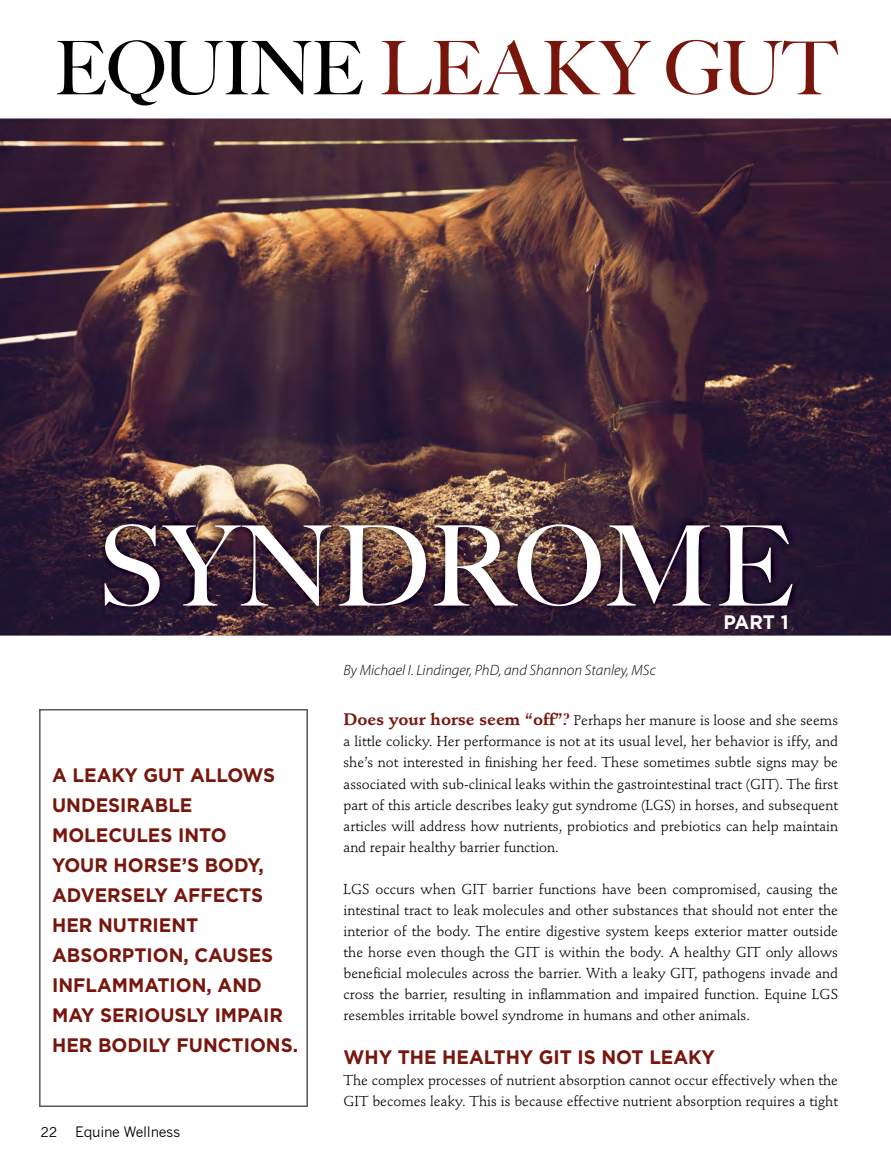
<style>
.page{position:relative;width:891px;height:1161px;background:#fff}
.page>*{position:absolute;margin:0;border:0;box-sizing:border-box;transform-origin:0 0}
.t1{font:500 111.3px "Big Caslon";color:#fff}
.t2{font:500 74.1px "Big Caslon";letter-spacing:-.02em;color:#77160d}
.t3{font:700 19.5px/30px "Gotham";color:#77160d;scale:.96 1}
.t4{font:700 19.5px "Gotham";color:#fff;scale:.96 1}
.t5{font:italic 300 15px "Myriad Pro";color:#000}
.t6{font:14.25px/21px "Stempel Schneidler";color:#000;text-align:justify}
.t7{font:14.25px "News Gothic";letter-spacing:-.02em;color:#000}
.t8{font:13.5px "News Gothic";color:#000}
.s1{color:#000}
.s2{font-weight:700;font-size:16.5px;color:#77160d}
.s3{font-family:"Didot";font-weight:700;font-size:16.5px;color:#77160d}
</style>
<div class="page">
<img style="left:0;top:118px;width:891px;height:518px">
<img style="left:98px;top:517px;width:701px;height:96px">
<svg style="left:39px;top:709px;width:269px;height:398px"></svg>
<h2 class="t2" style="left:54px;top:25px;width:785px"><span class="s1">EQUINE</span> LEAKY GUT</h2>
<h1 class="t1" style="left:98px;top:502px;width:697px">SYNDROME</h1>
<h3 class="t3" style="left:52px;top:762px;width:258px">A LEAKY GUT ALLOWS<br>UNDESIRABLE<br>MOLECULES INTO<br>YOUR HORSE’S BODY,<br>ADVERSELY AFFECTS<br>HER NUTRIENT<br>ABSORPTION, CAUSES<br>INFLAMMATION, AND<br>MAY SERIOUSLY IMPAIR<br>HER BODILY FUNCTIONS.</h3>
<p class="t8" style="left:40px;top:1125px;width:18px">22</p>
<p class="t7" style="left:75px;top:1124px;width:107px">Equine Wellness</p>
<p class="t5" style="left:344px;top:664px;width:314px">By Michael I. Lindinger, PhD, and Shannon Stanley, MSc</p>
<h3 class="t4" style="left:723px;top:615px;width:69px">PART 1</h3>
<p class="t6" style="left:343px;top:712px;width:496px"><span class="s2">Does your horse seem “off”</span><span class="s3">?</span> Perhaps her manure is loose and she seems a little colicky. Her performance is not at its usual level, her behavior is iffy, and she’s not interested in finishing her feed. These sometimes subtle signs may be associated with sub-clinical leaks within the gastrointestinal tract (GIT). The first part of this article describes leaky gut syndrome (LGS) in horses, and subsequent articles will address how nutrients, probiotics and prebiotics can help maintain and repair healthy barrier function.</p>
<p class="t6" style="left:343px;top:880px;width:496px">LGS occurs when GIT barrier functions have been compromised, causing the intestinal tract to leak molecules and other substances that should not enter the interior of the body. The entire digestive system keeps exterior matter outside the horse even though the GIT is within the body. A healthy GIT only allows beneficial molecules across the barrier. With a leaky GIT, pathogens invade and cross the barrier, resulting in inflammation and impaired function. Equine LGS resembles irritable bowel syndrome in humans and other animals.</p>
<h3 class="t3" style="left:344px;top:1045px;width:388px">WHY THE HEALTHY GIT IS NOT LEAKY</h3>
<p class="t6" style="left:344px;top:1072px;width:496px">The complex processes of nutrient absorption cannot occur effectively when the<br>GIT becomes leaky. This is because effective nutrient absorption requires a tight</p>
</div>
